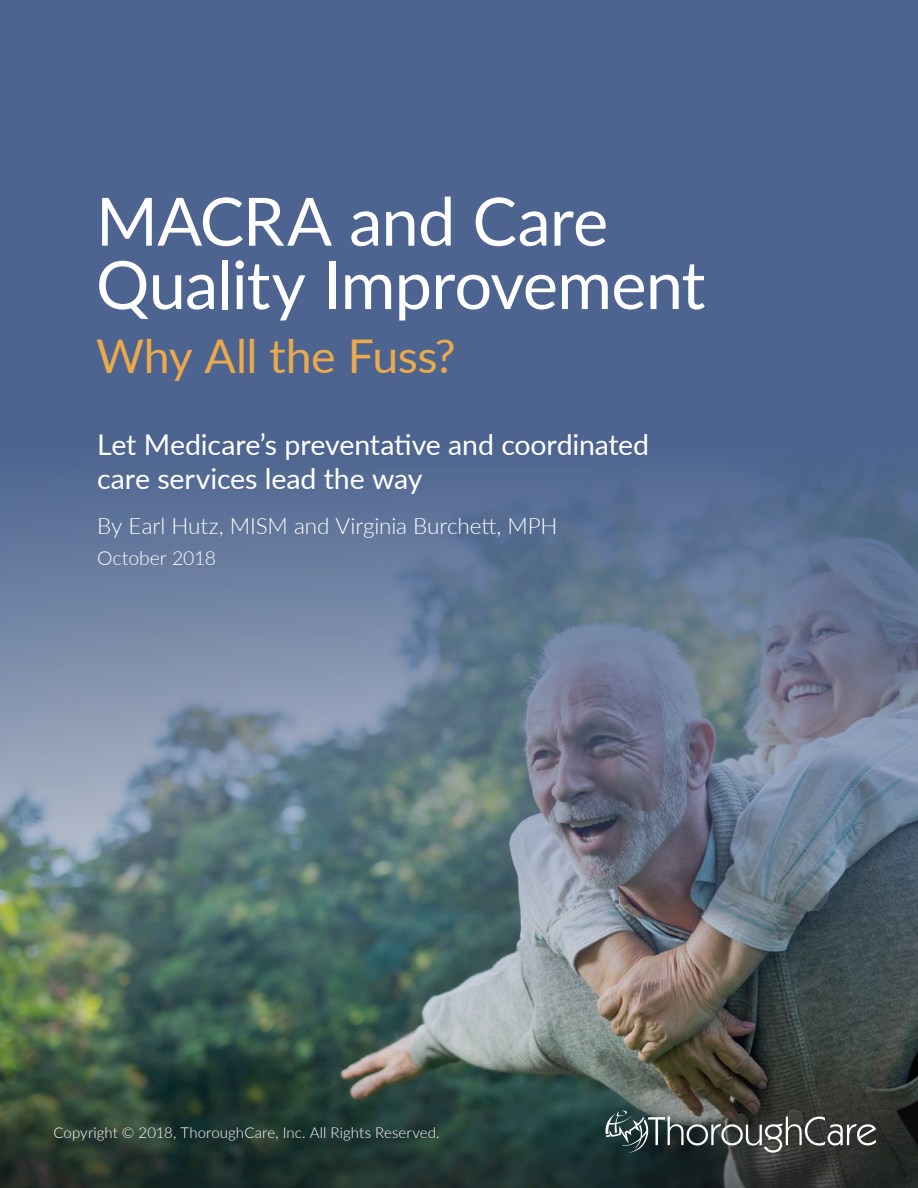
<style>
.page{position:relative;width:918px;height:1188px;background:#4c648f}
.page>*{position:absolute;margin:0;border:0;box-sizing:border-box;transform-origin:0 0}
.t1{font:66.75px/63.3px "Lato";letter-spacing:-.015em;color:#fff}
.t2{font:46.5px "Lato";letter-spacing:-.01em;color:#eaaa4c}
.t3{font:28.5px/34.2px "Lato";letter-spacing:-.005em;color:#fff}
.t4{font:300 22.5px "Lato";letter-spacing:-.005em;color:#fff}
.t5{font:300 19.5px "Lato";letter-spacing:-.005em;color:#fff}
.t6{font:300 15px "Lato";letter-spacing:.005em;color:#fff}
</style>
<div class="page">
<img style="left:0;top:483px;width:918px;height:466px">
<img style="left:0;top:949px;width:918px;height:239px">
<svg style="left:605px;top:1111px;width:271px;height:42px;background:#515755"></svg>
<h1 class="t1" style="left:96px;top:187px;width:611px">MACRA and Care<br>Quality Improvement</h1>
<h2 class="t2" style="left:96px;top:323px;width:361px">Why All the Fuss?</h2>
<p class="t3" style="left:97px;top:426px;width:554px">Let Medicare’s preventative and coordinated care services lead the way</p>
<p class="t4" style="left:97px;top:510px;width:462px">By Earl Hutz, MISM and Virginia Burchett, MPH</p>
<p class="t5" style="left:97px;top:544px;width:121px">October 2018</p>
<p class="t6" style="left:53px;top:1122px;width:388px">Copyright © 2018, ThoroughCare, Inc. All Rights Reserved.</p>
</div>
